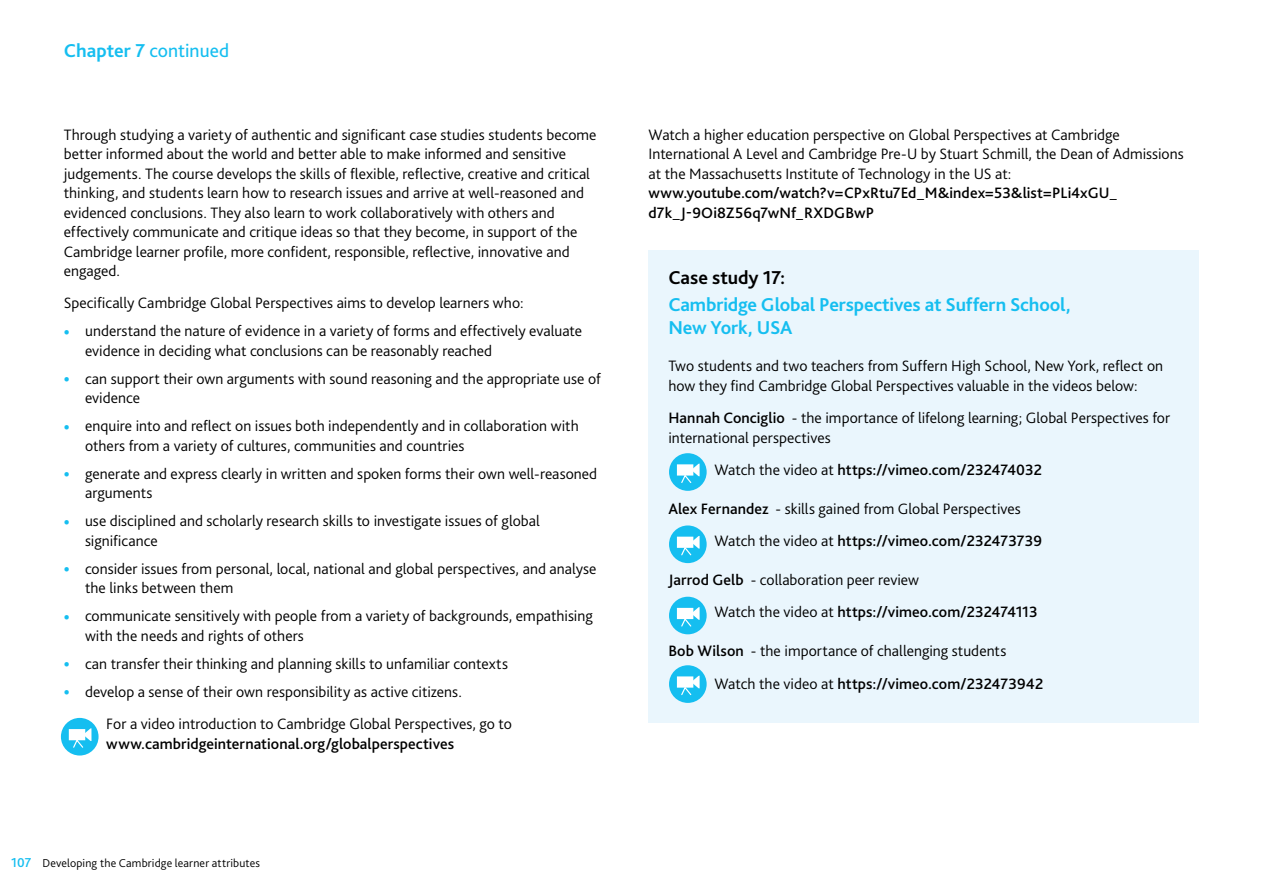
<style>
.page{position:relative;width:1263px;height:893px;background:#fff}
.page>*{position:absolute;margin:0;border:0;box-sizing:border-box;transform-origin:0 0}
.t1{font:700 19.5px/22.5px "Bliss Pro";letter-spacing:-.01em;color:#15bef0}
.t2{font:19.5px "Bliss Pro";color:#15bef0}
.t3{font:700 19.5px "Bliss Pro";color:#000}
.t4{font:300 15.75px/19.5px "Bliss Pro";color:#000}
.t5{font:500 15.75px/19.5px "Bliss Pro";letter-spacing:.005em;color:#000}
.t6{font:300 12px "Bliss Pro";letter-spacing:.015em;color:#000}
.s1{font-weight:700}
.s2{font-weight:700;font-size:18px;color:#15bef0}
.s3{font-weight:500;font-size:13.5px;color:#15bef0}
.s4{font-weight:500}
.s5{font-weight:300}
</style>
<div class="page">
<div style="left:648px;top:251px;width:551px;height:472px;background:#eaf6fd"></div>
<div style="left:61px;top:718px;width:38px;height:37px;background:#15bef0;border-radius:50%"></div>
<svg style="left:69px;top:728px;width:22px;height:20px"></svg>
<div style="left:669px;top:453px;width:38px;height:38px;background:#15bef0;border-radius:50%"></div>
<svg style="left:677px;top:464px;width:23px;height:19px"></svg>
<div style="left:669px;top:525px;width:38px;height:38px;background:#15bef0;border-radius:50%"></div>
<svg style="left:677px;top:536px;width:23px;height:19px"></svg>
<div style="left:669px;top:597px;width:38px;height:37px;background:#15bef0;border-radius:50%"></div>
<svg style="left:677px;top:607px;width:23px;height:20px"></svg>
<div style="left:669px;top:665px;width:38px;height:38px;background:#15bef0;border-radius:50%"></div>
<svg style="left:677px;top:676px;width:23px;height:19px"></svg>
<p class="t2" style="left:64px;top:39px;width:167px"><span class="s1">Chapter 7</span> continued</p>
<p class="t4" style="left:64px;top:125px;width:534px">Through studying a variety of authentic and significant case studies students become better informed about the world and better able to make informed and sensitive judgements. The course develops the skills of flexible, reflective, creative and critical thinking, and students learn how to research issues and arrive at well-reasoned and evidenced conclusions. They also learn to work collaboratively with others and effectively communicate and critique ideas so that they become, in support of the Cambridge learner profile, more confident, responsible, reflective, innovative and engaged.</p>
<p class="t4" style="left:64px;top:293px;width:461px">Specifically Cambridge Global Perspectives aims to develop learners who:</p>
<p class="t4" style="left:85px;top:321px;width:499px;text-indent:-21px"><span class="s2">•</span> understand the nature of evidence in a variety of forms and effectively evaluate evidence in deciding what conclusions can be reasonably reached</p>
<p class="t4" style="left:85px;top:369px;width:517px;text-indent:-21px"><span class="s2">•</span> can support their own arguments with sound reasoning and the appropriate use of evidence</p>
<p class="t4" style="left:85px;top:416px;width:495px;text-indent:-21px"><span class="s2">•</span> enquire into and reflect on issues both independently and in collaboration with others from a variety of cultures, communities and countries</p>
<p class="t4" style="left:85px;top:464px;width:514px;text-indent:-21px"><span class="s2">•</span> generate and express clearly in written and spoken forms their own well-reasoned arguments</p>
<p class="t4" style="left:85px;top:511px;width:456px;text-indent:-21px"><span class="s2">•</span> use disciplined and scholarly research skills to investigate issues of global significance</p>
<p class="t4" style="left:85px;top:559px;width:513px;text-indent:-21px"><span class="s2">•</span> consider issues from personal, local, national and global perspectives, and analyse the links between them</p>
<p class="t4" style="left:85px;top:606px;width:509px;text-indent:-21px"><span class="s2">•</span> communicate sensitively with people from a variety of backgrounds, empathising with the needs and rights of others</p>
<p class="t4" style="left:64px;top:654px;width:446px"><span class="s2">•</span> can transfer their thinking and planning skills to unfamiliar contexts</p>
<p class="t4" style="left:106px;top:675px;width:407px;line-height:32.2px;text-indent:-43px"><span class="s2">•</span> develop a sense of their own responsibility as active citizens.<br>For a video introduction to Cambridge Global Perspectives, go to</p>
<p class="t5" style="left:106px;top:734px;width:349px">www.cambridgeinternational.org/globalperspectives</p>
<p class="t6" style="left:11px;top:855px;width:250px"><span class="s3">107</span> Developing the Cambridge learner attributes</p>
<p class="t4" style="left:648px;top:125px;width:537px">Watch a higher education perspective on Global Perspectives at Cambridge<br>International A Level and Cambridge Pre-U by Stuart Schmill, the Dean of Admissions at the Massachusetts Institute of Technology in the US at:</p>
<p class="t5" style="left:648px;top:183px;width:470px">www.youtube.com/watch?v=CPxRtu7Ed_M&amp;index=53&amp;list=PLi4xGU_ d7k_J-9Oi8Z56q7wNf_RXDGBwP</p>
<p class="t3" style="left:668px;top:266px;width:118px">Case study 17:</p>
<p class="t1" style="left:668px;top:293px;width:404px">Cambridge Global Perspectives at Suffern School,<br>New York, USA</p>
<p class="t4" style="left:668px;top:356px;width:496px">Two students and two teachers from Suffern High School, New York, reflect on how they find Cambridge Global Perspectives valuable in the videos below:</p>
<p class="t4" style="left:668px;top:408px;width:503px"><span class="s4">Hannah Conciglio</span> - the importance of lifelong learning; Global Perspectives for international perspectives</p>
<p class="t5" style="left:714px;top:460px;width:329px"><span class="s5">Watch the video at</span> https://vimeo.com/232474032</p>
<p class="t4" style="left:714px;top:492px;width:329px;line-height:32.2px;text-indent:-46px"><span class="s4">Alex Fernandez</span> - skills gained from Global Perspectives<br>Watch the video at <span class="s4">https://vimeo.com/232473739</span></p>
<p class="t4" style="left:714px;top:564px;width:325px;line-height:32.2px;text-indent:-46px"><span class="s4">Jarrod Gelb</span> - collaboration peer review<br>Watch the video at <span class="s4">https://vimeo.com/232474113</span></p>
<p class="t4" style="left:714px;top:635px;width:330px;line-height:32.2px;text-indent:-46px"><span class="s4">Bob Wilson</span> - the importance of challenging students<br>Watch the video at <span class="s4">https://vimeo.com/232473942</span></p>
</div>
